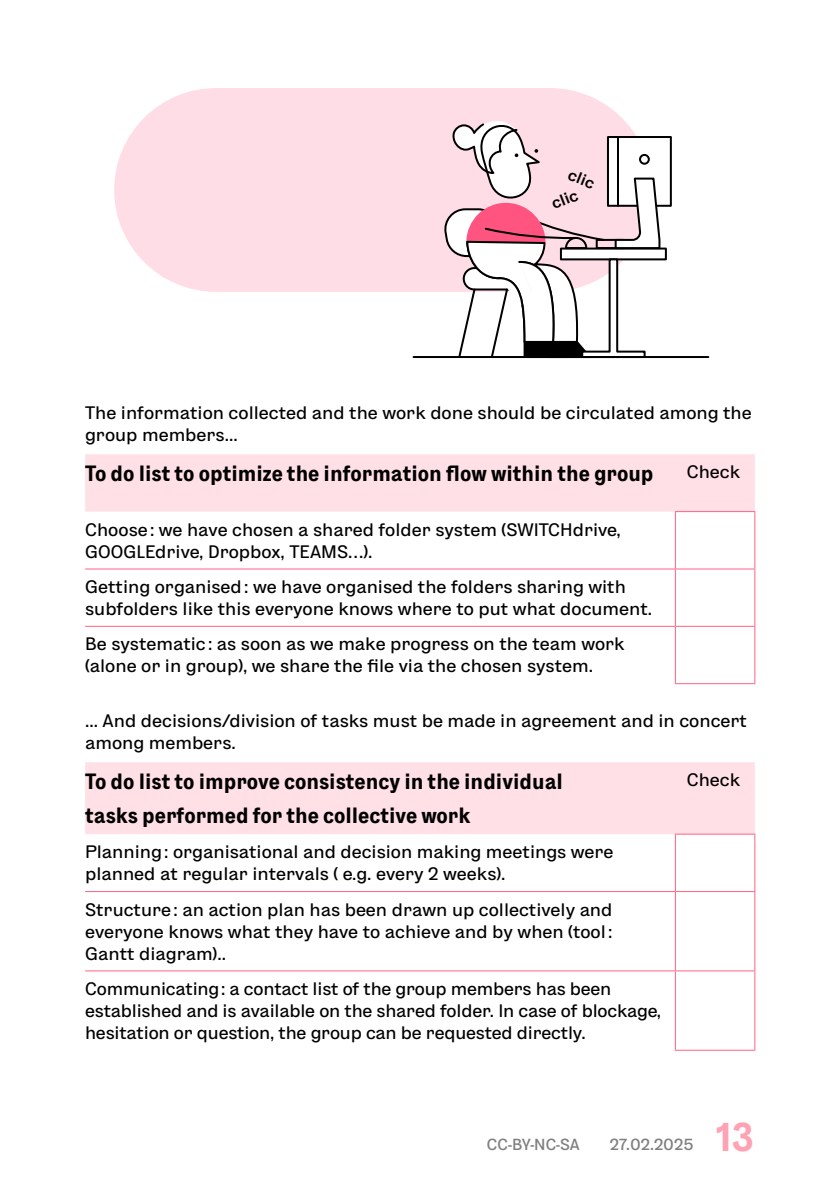
<style>
.page{position:relative;width:840px;height:1191px;background:#fff}
.page>*{position:absolute;margin:0;border:0;box-sizing:border-box;transform-origin:0 0}
.t1{font:700 condensed 40px "ES Formal";color:#ffa2b4}
.Tableau_sous_titre{font:700 condensed 22px "ES Formal";color:#000}
.Tableau_texte_base{font:18px/22px "ES Formal Standard";color:#000}
.texte_de_base{font:18px/22px "ES Formal Standard";color:#000}
.t2{font:500 16px "ES Formal Standard";color:#808080}
.t3{font:600 16px "ES Formal Standard";color:#000}
</style>
<div class="page">
<div style="left:114px;top:88px;width:537px;height:204px;background:#ffdde6;border-radius:102px"></div>
<div style="left:559px;top:247px;width:107px;height:13px;border:2px solid #000"></div>
<div style="left:616px;top:136px;width:55px;height:71px;border:2px solid #000"></div>
<hr style="left:413px;top:356px;width:295px;height:2px;background:#000">
<svg style="left:444px;top:116px;width:217px;height:243px"></svg>
<div style="left:85px;top:454px;width:669px;height:57px;background:#ffe0e6"></div>
<hr style="left:85px;top:568px;width:590px;height:1px;background:#ff6382">
<hr style="left:675px;top:568px;width:80px;height:1px;background:#ff6382">
<hr style="left:85px;top:626px;width:590px;height:1px;background:#ff6382">
<hr style="left:675px;top:626px;width:80px;height:1px;background:#ff6382">
<hr style="left:674px;top:511px;width:81px;height:1px;background:#ff6382">
<hr style="left:674px;top:512px;width:1px;height:56px;background:#ff6382">
<hr style="left:754px;top:512px;width:1px;height:56px;background:#ff6382">
<hr style="left:674px;top:569px;width:1px;height:57px;background:#ff6382">
<hr style="left:754px;top:569px;width:1px;height:57px;background:#ff6382">
<hr style="left:674px;top:627px;width:1px;height:56px;background:#ff6382">
<hr style="left:754px;top:627px;width:1px;height:56px;background:#ff6382">
<hr style="left:674px;top:683px;width:81px;height:1px;background:#ff6382">
<div style="left:85px;top:762px;width:669px;height:72px;background:#ffe0e6"></div>
<hr style="left:85px;top:891px;width:590px;height:1px;background:#ff6382">
<hr style="left:675px;top:891px;width:80px;height:1px;background:#ff6382">
<hr style="left:85px;top:970px;width:590px;height:1px;background:#ff6382">
<hr style="left:675px;top:970px;width:80px;height:1px;background:#ff6382">
<hr style="left:674px;top:833px;width:81px;height:1px;background:#ff6382">
<hr style="left:674px;top:834px;width:1px;height:57px;background:#ff6382">
<hr style="left:754px;top:834px;width:1px;height:57px;background:#ff6382">
<hr style="left:674px;top:892px;width:1px;height:78px;background:#ff6382">
<hr style="left:754px;top:892px;width:1px;height:78px;background:#ff6382">
<hr style="left:674px;top:971px;width:1px;height:78px;background:#ff6382">
<hr style="left:754px;top:971px;width:1px;height:78px;background:#ff6382">
<hr style="left:674px;top:1049px;width:81px;height:1px;background:#ff6382">
<p class="t3" style="left:573px;top:163px;width:29px;rotate:22deg">clic</p>
<p class="t3" style="left:547px;top:192px;width:29px;rotate:-21deg">clic</p>
<p class="texte_de_base" style="left:85px;top:400px;width:667px">The information collected and the work done should be circulated among the group members...</p>
<p class="Tableau_sous_titre" style="left:85px;top:456px;width:569px">To do list to optimize the information flow within the group</p>
<p class="Tableau_texte_base" style="left:686px;top:460px;width:55px">Check</p>
<p class="Tableau_texte_base" style="left:85px;top:517px;width:537px">Choose : we have chosen a shared folder system (SWITCHdrive,<br>GOOGLEdrive, Dropbox, TEAMS…).</p>
<p class="Tableau_texte_base" style="left:85px;top:575px;width:568px">Getting organised : we have organised the folders sharing with subfolders like this everyone knows where to put what document.</p>
<p class="Tableau_texte_base" style="left:85px;top:632px;width:540px">Be systematic : as soon as we make progress on the team work (alone or in group), we share the file via the chosen system.</p>
<p class="texte_de_base" style="left:85px;top:708px;width:663px">... And decisions/division of tasks must be made in agreement and in concert among members.</p>
<p class="Tableau_sous_titre" style="left:85px;top:764px;width:479px">To do list to improve consistency in the individual</p>
<p class="Tableau_sous_titre" style="left:85px;top:798px;width:386px">tasks performed for the collective work</p>
<p class="Tableau_texte_base" style="left:686px;top:768px;width:55px">Check</p>
<p class="Tableau_texte_base" style="left:85px;top:840px;width:529px">Planning : organisational and decision making meetings were planned at regular intervals ( e.g. every 2 weeks).</p>
<p class="Tableau_texte_base" style="left:85px;top:897px;width:528px;text-align:justify">Structure : an action plan has been drawn up collectively and everyone knows what they have to achieve and by when (tool :<br>Gantt diagram)..</p>
<p class="Tableau_texte_base" style="left:85px;top:976px;width:577px">Communicating : a contact list of the group members has been established and is available on the shared folder. In case of blockage, hesitation or question, the group can be requested directly.</p>
<p class="t2" style="left:486px;top:1132px;width:94px">CC-BY-NC-SA</p>
<p class="t2" style="left:609px;top:1132px;width:85px">27.02.2025</p>
<h1 class="t1" style="left:715px;top:1106px;width:40px">13</h1>
</div>
